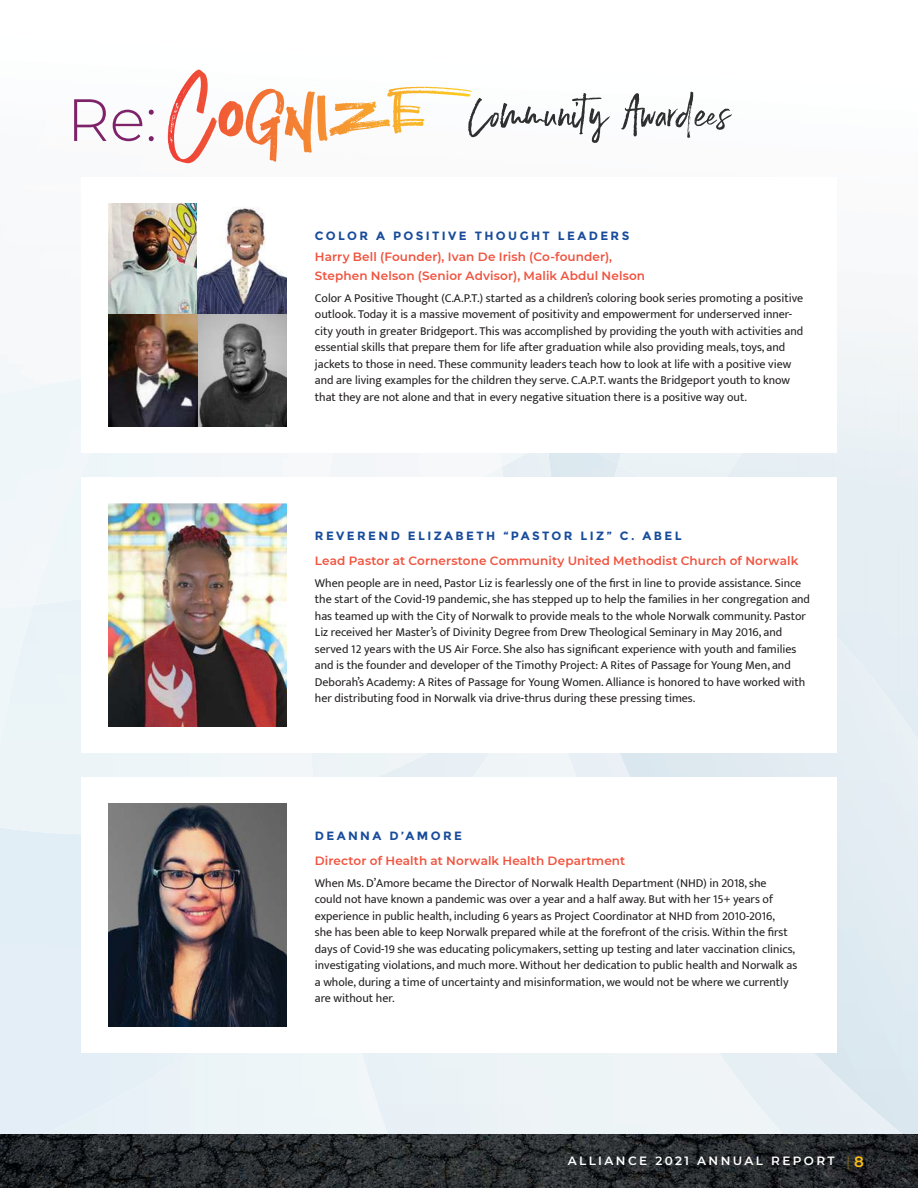
<style>
.page{position:relative;width:918px;height:1188px;background:#fff}
.page>*{position:absolute;margin:0;border:0;box-sizing:border-box;transform-origin:0 0}
.t1{font:60px "Emmeline";color:#2f2f2f}
.t2{font:300 59.55px "Montserrat";color:#7e236a}
.t3{font:12px/16.5px "Mukta";color:#221f1f}
.t4{font:600 12px/19.5px "Montserrat";letter-spacing:.01em;color:#f0533f}
.t5{font:700 12px "Montserrat";letter-spacing:.2em;color:#184c9b}
.t6{font:600 12px "Montserrat";letter-spacing:.2em;color:#fff}
.s1{font-weight:100;font-size:15px;color:#fbbd11}
.s2{font-size:15px;color:#fbbd11}
</style>
<div class="page">
<img style="left:572px;top:464px;width:46px;height:13px">
<img style="left:712px;top:453px;width:32px;height:24px">
<img style="left:618px;top:453px;width:32px;height:24px">
<img style="left:608px;top:753px;width:33px;height:24px">
<img style="left:802px;top:1053px;width:33px;height:81px">
<img style="left:834px;top:1074px;width:33px;height:60px">
<img style="left:866px;top:1104px;width:34px;height:30px">
<img style="left:899px;top:1131px;width:19px;height:3px">
<img style="left:507px;top:453px;width:65px;height:24px">
<img style="left:502px;top:453px;width:45px;height:14px">
<div style="left:570px;top:759px;width:34px;height:375px;background:#edf4f6"></div>
<img style="left:704px;top:1053px;width:34px;height:81px">
<img style="left:737px;top:1078px;width:35px;height:56px">
<img style="left:771px;top:1121px;width:31px;height:13px">
<img style="left:364px;top:1062px;width:31px;height:72px">
<div style="left:112px;top:1082px;width:32px;height:52px;background:#e7f1f7"></div>
<div style="left:49px;top:1100px;width:64px;height:34px;background:#e6f1f6"></div>
<div style="left:0;top:608px;width:33px;height:136px;background:#ebf4f7"></div>
<img style="left:199px;top:69px;width:273px;height:34px">
<div style="left:0;top:383px;width:134px;height:225px;background:#eff6f9"></div>
<img style="left:167px;top:70px;width:120px;height:94px">
<img style="left:286px;top:93px;width:68px;height:71px">
<img style="left:353px;top:103px;width:72px;height:32px">
<div style="left:0;top:140px;width:54px;height:254px;background:#f6f8fa"></div>
<img style="left:353px;top:135px;width:1px;height:16px">
<img style="left:0;top:1134px;width:918px;height:54px">
<div style="left:81px;top:177px;width:756px;height:275px;background:#fff"></div>
<div style="left:81px;top:477px;width:756px;height:276px;background:#fff"></div>
<img style="left:109px;top:504px;width:178px;height:223px">
<div style="left:81px;top:778px;width:756px;height:275px;background:#fff"></div>
<img style="left:109px;top:804px;width:178px;height:223px">
<img style="left:191px;top:126px;width:25px;height:37px">
<img style="left:227px;top:101px;width:17px;height:36px">
<img style="left:270px;top:143px;width:6px;height:19px">
<svg style="left:286px;top:107px;width:10px;height:10px"></svg>
<img style="left:317px;top:113px;width:7px;height:28px">
<img style="left:366px;top:119px;width:24px;height:7px">
<img style="left:403px;top:120px;width:21px;height:6px">
<img style="left:109px;top:203px;width:178px;height:223px">
<h2 class="t2" style="left:67px;top:86px;width:92px">Re:</h2>
<h1 class="t1" style="left:468px;top:91px;width:265px">Community Awardees</h1>
<p class="t5" style="left:315px;top:231px;width:316px">COLOR A POSITIVE THOUGHT LEADERS</p>
<p class="t4" style="left:315px;top:247px;width:332px">Harry Bell (Founder), Ivan De Irish (Co-founder),<br>Stephen Nelson (Senior Advisor), Malik Abdul Nelson</p>
<p class="t3" style="left:315px;top:290px;width:490px">Color A Positive Thought (C.A.P.T.) started as a children’s coloring book series promoting a positive outlook. Today it is a massive movement of positivity and empowerment for underserved inner&shy;city youth in greater Bridgeport. This was accomplished by providing the youth with activities and essential skills that prepare them for life after graduation while also providing meals, toys, and jackets to those in need. These community leaders teach how to look at life with a positive view and are living examples for the children they serve. C.A.P.T. wants the Bridgeport youth to know that they are not alone and that in every negative situation there is a positive way out.</p>
<p class="t5" style="left:315px;top:531px;width:368px">REVEREND ELIZABETH “PASTOR LIZ” C. ABEL</p>
<p class="t4" style="left:315px;top:551px;width:485px">Lead Pastor at Cornerstone Community United Methodist Church of Norwalk</p>
<p class="t3" style="left:315px;top:574px;width:497px">When people are in need, Pastor Liz is fearlessly one of the first in line to provide assistance. Since the start of the Covid-19 pandemic, she has stepped up to help the families in her congregation and has teamed up with the City of Norwalk to provide meals to the whole Norwalk community. Pastor Liz received her Master’s of Divinity Degree from Drew Theological Seminary in May 2016, and served 12 years with the US Air Force. She also has significant experience with youth and families and is the founder and developer of the Timothy Project: A Rites of Passage for Young Men, and Deborah’s Academy: A Rites of Passage for Young Women. Alliance is honored to have worked with her distributing food in Norwalk via drive-thrus during these pressing times.</p>
<p class="t5" style="left:315px;top:831px;width:149px">DEANNA D’AMORE</p>
<p class="t4" style="left:315px;top:851px;width:312px">Director of Health at Norwalk Health Department</p>
<p class="t3" style="left:315px;top:874px;width:484px">When Ms. D’Amore became the Director of Norwalk Health Department (NHD) in 2018, she<br>could not have known a pandemic was over a year and a half away. But with her 15+ years of experience in public health, including 6 years as Project Coordinator at NHD from 2010-2016,<br>she has been able to keep Norwalk prepared while at the forefront of the crisis. Within the first days of Covid-19 she was educating policymakers, setting up testing and later vaccination clinics, investigating violations, and much more. Without her dedication to public health and Norwalk as a whole, during a time of uncertainty and misinformation, we would not be where we currently are without her.</p>
<p class="t6" style="left:568px;top:1155px;width:298px">ALLIANCE 2021 ANNUAL REPORT <span class="s1">|</span> <span class="s2">8</span></p>
</div>
